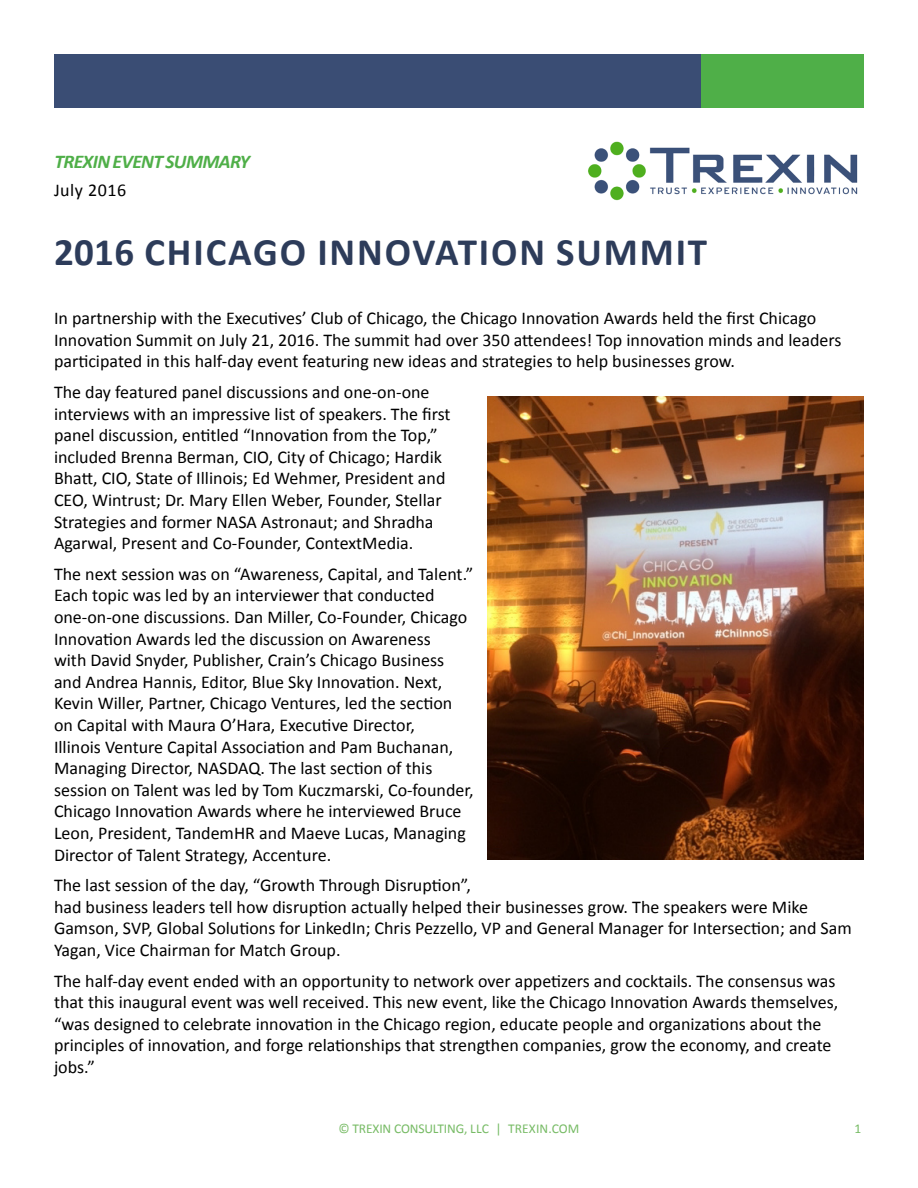
<style>
.page{position:relative;width:918px;height:1188px;background:#fff}
.page>*{position:absolute;margin:0;border:0;box-sizing:border-box;transform-origin:0 0}
.t1{font:700 39px "Calibri";letter-spacing:.05em;color:#2d3c5a}
.t2{font:italic 700 19.5px "Calibri";letter-spacing:-.03em;color:#4faf48}
.t3{font:18px/21.6px "Calibri";color:#000}
.t4{font:18px "Calibri";letter-spacing:.03em;color:#000}
.t5{font:13.5px "Calibri";letter-spacing:-.01em;color:#77bb65}
</style>
<div class="page">
<div style="left:54px;top:54px;width:649px;height:54px;background:#3a4d74"></div>
<div style="left:702px;top:54px;width:162px;height:54px;background:#4faf48"></div>
<img style="left:588px;top:141px;width:270px;height:60px">
<img style="left:487px;top:396px;width:377px;height:464px">
<p class="t2" style="left:54px;top:149px;width:197px">TREXIN EVENT SUMMARY</p>
<p class="t4" style="left:54px;top:179px;width:74px">July 2016</p>
<h1 class="t1" style="left:54px;top:228px;width:655px">2016 CHICAGO INNOVATION SUMMIT</h1>
<p class="t3" style="left:54px;top:307px;width:789px">In partnership with the Executives’ Club of Chicago, the Chicago Innovation Awards held the first Chicago<br>Innovation Summit on July 21, 2016. The summit had over 350 attendees! Top innovation minds and leaders participated in this half-day event featuring new ideas and strategies to help businesses grow.</p>
<p class="t3" style="left:54px;top:380px;width:398px">The day featured panel discussions and one-on-one interviews with an impressive list of speakers. The first panel discussion, entitled “Innovation from the Top,” included Brenna Berman, CIO, City of Chicago; Hardik Bhatt, CIO, State of Illinois; Ed Wehmer, President and CEO, Wintrust; Dr. Mary Ellen Weber, Founder, Stellar Strategies and former NASA Astronaut; and Shradha Agarwal, Present and Co-Founder, ContextMedia.</p>
<p class="t3" style="left:54px;top:562px;width:421px">The next session was on “Awareness, Capital, and Talent.” Each topic was led by an interviewer that conducted one-on-one discussions. Dan Miller, Co-Founder, Chicago Innovation Awards led the discussion on Awareness<br>with David Snyder, Publisher, Crain’s Chicago Business and Andrea Hannis, Editor, Blue Sky Innovation. Next, Kevin Willer, Partner, Chicago Ventures, led the section on Capital with Maura O’Hara, Executive Director,<br>Illinois Venture Capital Association and Pam Buchanan, Managing Director, NASDAQ. The last section of this session on Talent was led by Tom Kuczmarski, Co-founder, Chicago Innovation Awards where he interviewed Bruce Leon, President, TandemHR and Maeve Lucas, Managing Director of Talent Strategy, Accenture.</p>
<p class="t3" style="left:54px;top:874px;width:799px">The last session of the day, “Growth Through Disruption”,<br>had business leaders tell how disruption actually helped their businesses grow. The speakers were Mike Gamson, SVP, Global Solutions for LinkedIn; Chris Pezzello, VP and General Manager for Intersection; and Sam Yagan, Vice Chairman for Match Group.</p>
<p class="t3" style="left:54px;top:969px;width:786px">The half-day event ended with an opportunity to network over appetizers and cocktails. The consensus was that this inaugural event was well received. This new event, like the Chicago Innovation Awards themselves, “was designed to celebrate innovation in the Chicago region, educate people and organizations about the principles of innovation, and forge relationships that strengthen companies, grow the economy, and create jobs.”</p>
<p class="t5" style="left:338px;top:1120px;width:243px">© TREXIN CONSULTING, LLC | TREXIN.COM</p>
<p class="t5" style="left:855px;top:1120px;width:8px">1</p>
</div>
